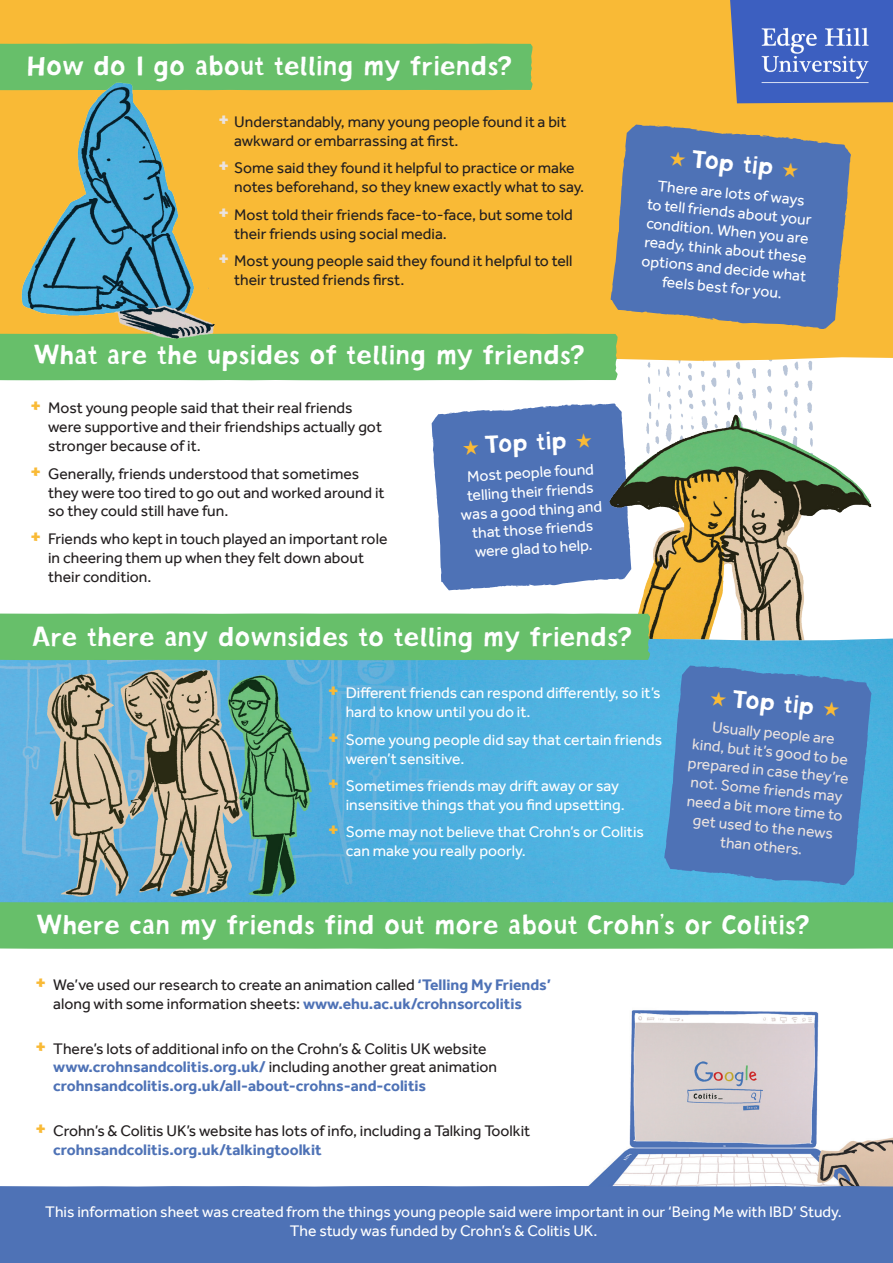
<style>
.page{position:relative;width:893px;height:1263px;background:#fff}
.page>*{position:absolute;margin:0;border:0;box-sizing:border-box;transform-origin:0 0}
.t1{font:22.5px "Mister Arial";color:#fff}
.t2{font:20.25px "Mister Arial";color:#fff}
.t3{font:15.75px/18.9px "Effra";color:#231f20}
.t4{font:15.75px/18.9px "Effra";color:#fff}
.t5{font:15.75px/18.9px "Effra";color:#eae2df;text-align:center}
.s1{font-family:"Mister Arial";color:#eae2df}
.s2{font-family:"Mister Arial";color:#f9ba36}
.s3{color:#f9ba36}
.s4{font-weight:700;color:#4e72b6}
</style>
<div class="page">
<svg style="left:432px;top:404px;width:163px;height:186px;background:#5b7dbb"></svg>
<img style="left:595px;top:362px;width:277px;height:276px">
<img style="left:588px;top:1010px;width:305px;height:176px">
<img style="left:0;top:638px;width:893px;height:264px">
<div style="left:0;top:0;width:893px;height:362px;background:#f9ba36"></div>
<div style="left:0;top:44px;width:533px;height:46px;background:#67bf6a"></div>
<svg style="left:611px;top:125px;width:240px;height:204px;background:#667ca3"></svg>
<svg style="left:840px;top:254px;width:2px;height:8px"></svg>
<div style="left:730px;top:0;width:163px;height:103px;background:#3c5fc0"></div>
<img style="left:757px;top:24px;width:117px;height:66px">
<div style="left:0;top:334px;width:618px;height:46px;background:#67bf6a"></div>
<div style="left:0;top:902px;width:893px;height:47px;background:#67bf6a"></div>
<div style="left:0;top:1186px;width:893px;height:77px;background:#4e72b6"></div>
<div style="left:0;top:613px;width:650px;height:47px;background:#67bf6a"></div>
<svg style="left:664px;top:666px;width:207px;height:219px;background:#4d7bbc"></svg>
<svg style="left:860px;top:803px;width:2px;height:8px"></svg>
<img style="left:2px;top:60px;width:238px;height:321px">
<p class="t1" style="left:26px;top:52px;width:487px">How do I go about telling my friends?</p>
<p class="t3" style="left:234px;top:112px;width:334px;text-indent:-15px"><span class="s1">+</span> Understandably, many young people found it a bit awkward or embarrassing at first.</p>
<p class="t3" style="left:234px;top:159px;width:352px;text-indent:-15px"><span class="s1">+</span> Some said they found it helpful to practice or make notes beforehand, so they knew exactly what to say.</p>
<p class="t3" style="left:234px;top:205px;width:340px;text-indent:-15px"><span class="s1">+</span> Most told their friends face-to-face, but some told their friends using social media.</p>
<p class="t3" style="left:234px;top:251px;width:340px;text-indent:-15px"><span class="s1">+</span> Most young people said they found it helpful to tell their trusted friends first.</p>
<p class="t1" style="left:33px;top:341px;width:553px">What are the upsides of telling my friends?</p>
<p class="t3" style="left:48px;top:398px;width:335px;text-indent:-17px"><span class="s2">+</span> Most young people said that their real friends were supportive and their friendships actually got stronger because of it.</p>
<p class="t3" style="left:48px;top:464px;width:338px;text-indent:-17px"><span class="s2">+</span> Generally, friends understood that sometimes they were too tired to go out and worked around it so they could still have fun.</p>
<p class="t3" style="left:48px;top:529px;width:341px;text-indent:-17px"><span class="s2">+</span> Friends who kept in touch played an important role in cheering them up when they felt down about their condition.</p>
<p class="t2" style="left:462px;top:435px;width:131px;rotate:-4deg"><span class="s3">★</span> Top tip <span class="s3">★</span></p>
<p class="t4" style="left:458px;top:467px;width:143px;text-align:center;rotate:-3deg">Most people found telling their friends was a good thing and that those friends were glad to help.</p>
<p class="t2" style="left:670px;top:145px;width:131px;rotate:5deg"><span class="s3">★</span> Top tip <span class="s3">★</span></p>
<p class="t4" style="left:650px;top:175px;width:167px;text-align:center;rotate:6deg">There are lots of ways to tell friends about your condition. When you are ready, think about these options and decide what feels best for you.</p>
<p class="t1" style="left:33px;top:623px;width:601px">Are there any downsides to telling my friends?</p>
<p class="t4" style="left:346px;top:683px;width:316px;text-indent:-17px"><span class="s2">+</span> Different friends can respond differently, so it’s hard to know until you do it.</p>
<p class="t4" style="left:346px;top:730px;width:318px;text-indent:-17px"><span class="s2">+</span> Some young people did say that certain friends weren’t sensitive.</p>
<p class="t4" style="left:346px;top:776px;width:280px;text-indent:-17px"><span class="s2">+</span> Sometimes friends may drift away or say insensitive things that you find upsetting.</p>
<p class="t4" style="left:346px;top:822px;width:300px;text-indent:-17px"><span class="s2">+</span> Some may not believe that Crohn’s or Colitis can make you really poorly.</p>
<p class="t2" style="left:711px;top:684px;width:131px;rotate:5deg"><span class="s3">★</span> Top tip <span class="s3">★</span></p>
<p class="t5" style="left:693px;top:715px;width:163px;rotate:6deg">Usually people are<br>kind, but it’s good to be prepared in case they’re not. Some friends may need a bit more time to get used to the news than others.</p>
<p class="t1" style="left:36px;top:911px;width:775px">Where can my friends find out more about Crohn’s or Colitis?</p>
<p class="t3" style="left:53px;top:975px;width:499px;text-indent:-17px"><span class="s2">+</span> We’ve used our research to create an animation called <span class="s4">‘Telling My Friends’ </span>along with some information sheets: <span class="s4">www.ehu.ac.uk/crohnsorcolitis</span></p>
<p class="t3" style="left:53px;top:1039px;width:445px;text-indent:-17px"><span class="s2">+</span> There’s lots of additional info on the Crohn’s &amp; Colitis UK website <span class="s4">www.crohnsandcolitis.org.uk/</span> including another great animation <span class="s4">crohnsandcolitis.org.uk/all-about-crohns-and-colitis</span></p>
<p class="t3" style="left:53px;top:1121px;width:478px;text-indent:-17px"><span class="s2">+</span> Crohn’s &amp; Colitis UK’s website has lots of info, including a Talking Toolkit <span class="s4">crohnsandcolitis.org.uk/talkingtoolkit</span></p>
<p class="t4" style="left:45px;top:1202px;width:798px;text-align:center">This information sheet was created from the things young people said were important in our ‘Being Me with IBD’ Study.<br>The study was funded by Crohn’s &amp; Colitis UK.</p>
</div>
